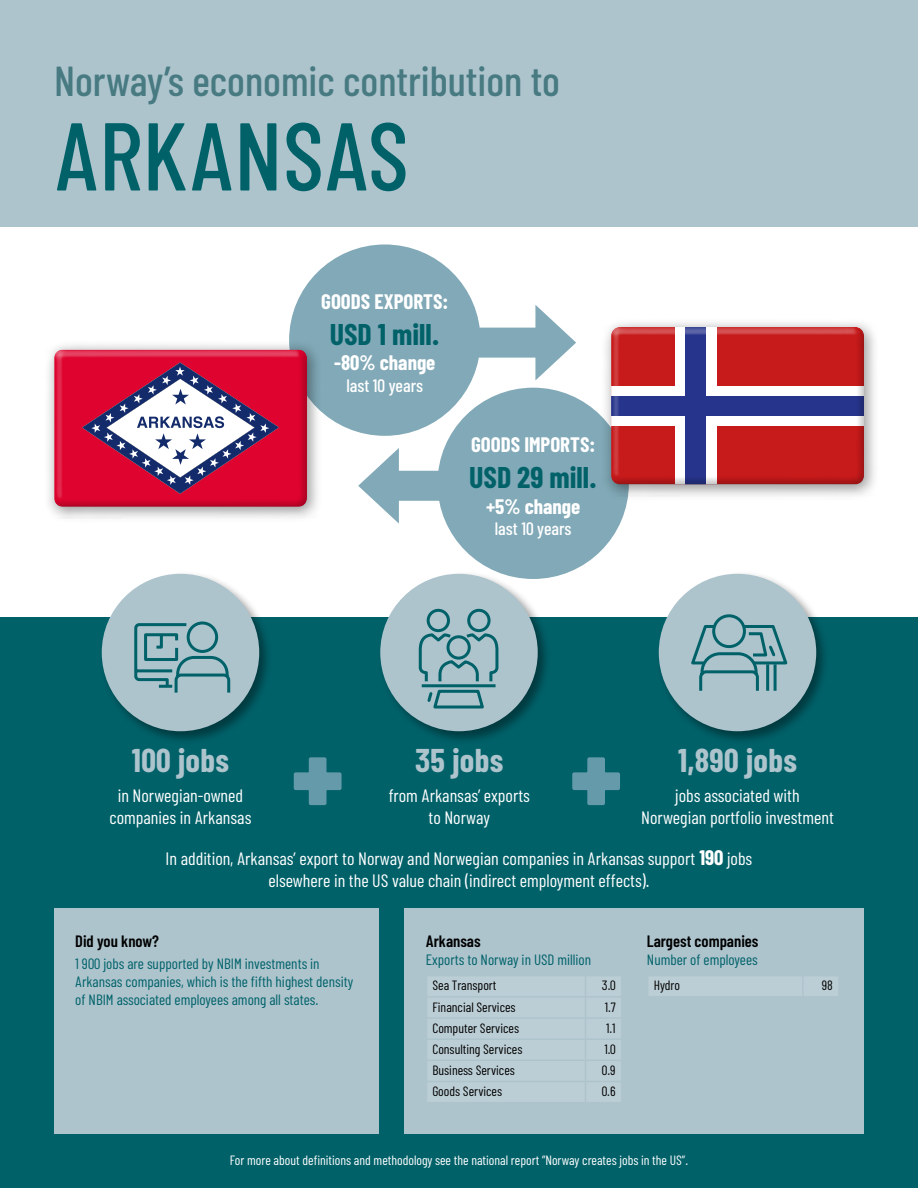
<style>
.page{position:relative;width:918px;height:1188px;background:#fff}
.page>*{position:absolute;margin:0;border:0;box-sizing:border-box;transform-origin:0 0}
.t1{font:500 96px "Barlow Condensed";color:#006169}
.t2{font:500 42px "Barlow Condensed";color:#487a82}
.t3{font:700 33px "Barlow Condensed";letter-spacing:.01em;color:#adc4cd}
.t4{font:700 30px "Barlow Condensed";color:#006169}
.t5{font:700 21px "Barlow Condensed";color:#fff}
.t6{font:18px/21.6px "Barlow Condensed";color:#fff;text-align:center}
.t7{font:500 18px "Barlow Condensed";color:#fff}
.t8{font:600 16.5px "Barlow Condensed";color:#000}
.t9{font:15px/18px "Barlow Condensed";color:#006169}
.t10{font:13.5px "Barlow Condensed";color:#000}
.t11{font:13.5px "Barlow Condensed";color:#fff}
.s1{font-weight:700;font-size:21px}
</style>
<div class="page">
<div style="left:0;top:0;width:918px;height:226px;background:#adc4cd"></div>
<div style="left:0;top:618px;width:918px;height:570px;background:#006169"></div>
<div style="left:289px;top:244px;width:191px;height:192px;background:#81a9b7;border-radius:50%"></div>
<div style="left:438px;top:388px;width:191px;height:191px;background:#81a9b7;border-radius:50%"></div>
<div style="left:43px;top:339px;width:280px;height:185px;background:#000;opacity:.4"></div>
<div style="left:46px;top:340px;width:266px;height:168px;background:#fff;opacity:.4"></div>
<div style="left:50px;top:347px;width:266px;height:161px;background:#000;opacity:.4"></div>
<div style="left:600px;top:317px;width:280px;height:184px;background:#000;opacity:.4"></div>
<div style="left:602px;top:318px;width:267px;height:168px;background:#fff;opacity:.4"></div>
<div style="left:607px;top:325px;width:266px;height:161px;background:#000;opacity:.4"></div>
<div style="left:476px;top:328px;width:74px;height:30px;background:#81a9b7"></div>
<svg style="left:535px;top:305px;width:41px;height:75px"></svg>
<div style="left:385px;top:471px;width:73px;height:30px;background:#81a9b7"></div>
<svg style="left:358px;top:448px;width:41px;height:76px"></svg>
<div style="left:99px;top:571px;width:175px;height:175px;background:#000;opacity:.4"></div>
<div style="left:102px;top:574px;width:157px;height:157px;background:#adc4cd;border-radius:50%"></div>
<div style="left:187px;top:621px;width:31px;height:32px;border:3px solid #006169;border-radius:50%"></div>
<svg style="left:134px;top:622px;width:97px;height:71px"></svg>
<div style="left:377px;top:571px;width:175px;height:175px;background:#000;opacity:.4"></div>
<div style="left:380px;top:574px;width:158px;height:157px;background:#adc4cd;border-radius:50%"></div>
<svg style="left:418px;top:608px;width:81px;height:101px"></svg>
<div style="left:656px;top:571px;width:175px;height:175px;background:#000;opacity:.4"></div>
<div style="left:659px;top:574px;width:157px;height:157px;background:#adc4cd;border-radius:50%"></div>
<svg style="left:691px;top:614px;width:97px;height:77px"></svg>
<svg style="left:294px;top:757px;width:48px;height:48px"></svg>
<svg style="left:572px;top:757px;width:48px;height:48px"></svg>
<div style="left:54px;top:909px;width:324px;height:225px;background:#adc4cd"></div>
<div style="left:404px;top:909px;width:460px;height:225px;background:#adc4cd"></div>
<svg style="left:427px;top:977px;width:194px;height:125px"></svg>
<div style="left:649px;top:977px;width:189px;height:19px;background:#bcced5"></div>
<hr style="left:802px;top:976px;width:2px;height:20px;background:#adc4cd">
<h2 class="t2" style="left:54px;top:55px;width:508px">Norway’s economic contribution to</h2>
<h1 class="t1" style="left:54px;top:96px;width:356px">ARKANSAS</h1>
<p class="t5" style="left:321px;top:289px;width:128px">GOODS EXPORTS:</p>
<h3 class="t4" style="left:330px;top:316px;width:111px">USD 1 mill.</h3>
<p class="t5" style="left:334px;top:350px;width:103px">-80% change</p>
<p class="t7" style="left:346px;top:374px;width:78px">last 10 years</p>
<p class="t5" style="left:471px;top:432px;width:126px">GOODS IMPORTS:</p>
<h3 class="t4" style="left:469px;top:459px;width:129px">USD 29 mill.</h3>
<p class="t5" style="left:486px;top:493px;width:96px">+5% change</p>
<p class="t7" style="left:495px;top:518px;width:78px">last 10 years</p>
<h3 class="t3" style="left:132px;top:740px;width:99px">100 jobs</h3>
<p class="t6" style="left:110px;top:784px;width:143px">in Norwegian-owned companies in Arkansas</p>
<h3 class="t3" style="left:415px;top:740px;width:90px">35 jobs</h3>
<p class="t6" style="left:389px;top:784px;width:143px">from Arkansas’ exports to Norway</p>
<h3 class="t3" style="left:678px;top:740px;width:120px">1,890 jobs</h3>
<p class="t6" style="left:641px;top:784px;width:194px">jobs associated with<br>Norwegian portfolio investment</p>
<p class="t6" style="left:166px;top:848px;width:588px">In addition, Arkansas’ export to Norway and Norwegian companies in Arkansas support <span class="s1">190</span> jobs elsewhere in the US value chain (indirect employment effects).</p>
<p class="t8" style="left:75px;top:930px;width:85px">Did you know?</p>
<p class="t9" style="left:75px;top:954px;width:279px">1 900 jobs are supported by NBIM investments in<br>Arkansas companies, which is the fifth highest density of NBIM associated employees among all states.</p>
<p class="t8" style="left:426px;top:930px;width:56px">Arkansas</p>
<p class="t9" style="left:426px;top:950px;width:167px">Exports to Norway in USD million</p>
<p class="t10" style="left:432px;top:977px;width:66px">Sea Transport</p>
<p class="t10" style="left:602px;top:977px;width:15px">3.0</p>
<p class="t10" style="left:432px;top:998px;width:85px">Financial Services</p>
<p class="t10" style="left:605px;top:998px;width:12px">1.7</p>
<p class="t10" style="left:432px;top:1020px;width:88px">Computer Services</p>
<p class="t10" style="left:606px;top:1020px;width:11px">1.1</p>
<p class="t10" style="left:432px;top:1041px;width:91px">Consulting Services</p>
<p class="t10" style="left:604px;top:1041px;width:13px">1.0</p>
<p class="t10" style="left:432px;top:1062px;width:84px">Business Services</p>
<p class="t10" style="left:602px;top:1062px;width:15px">0.9</p>
<p class="t10" style="left:432px;top:1083px;width:71px">Goods Services</p>
<p class="t10" style="left:602px;top:1083px;width:15px">0.6</p>
<p class="t8" style="left:647px;top:930px;width:113px">Largest companies</p>
<p class="t9" style="left:647px;top:950px;width:112px">Number of employees</p>
<p class="t10" style="left:654px;top:977px;width:28px">Hydro</p>
<p class="t10" style="left:822px;top:977px;width:13px">98</p>
<p class="t11" style="left:230px;top:1152px;width:460px">For more about definitions and methodology see the national report ”Norway creates jobs in the US”.</p>
</div>
